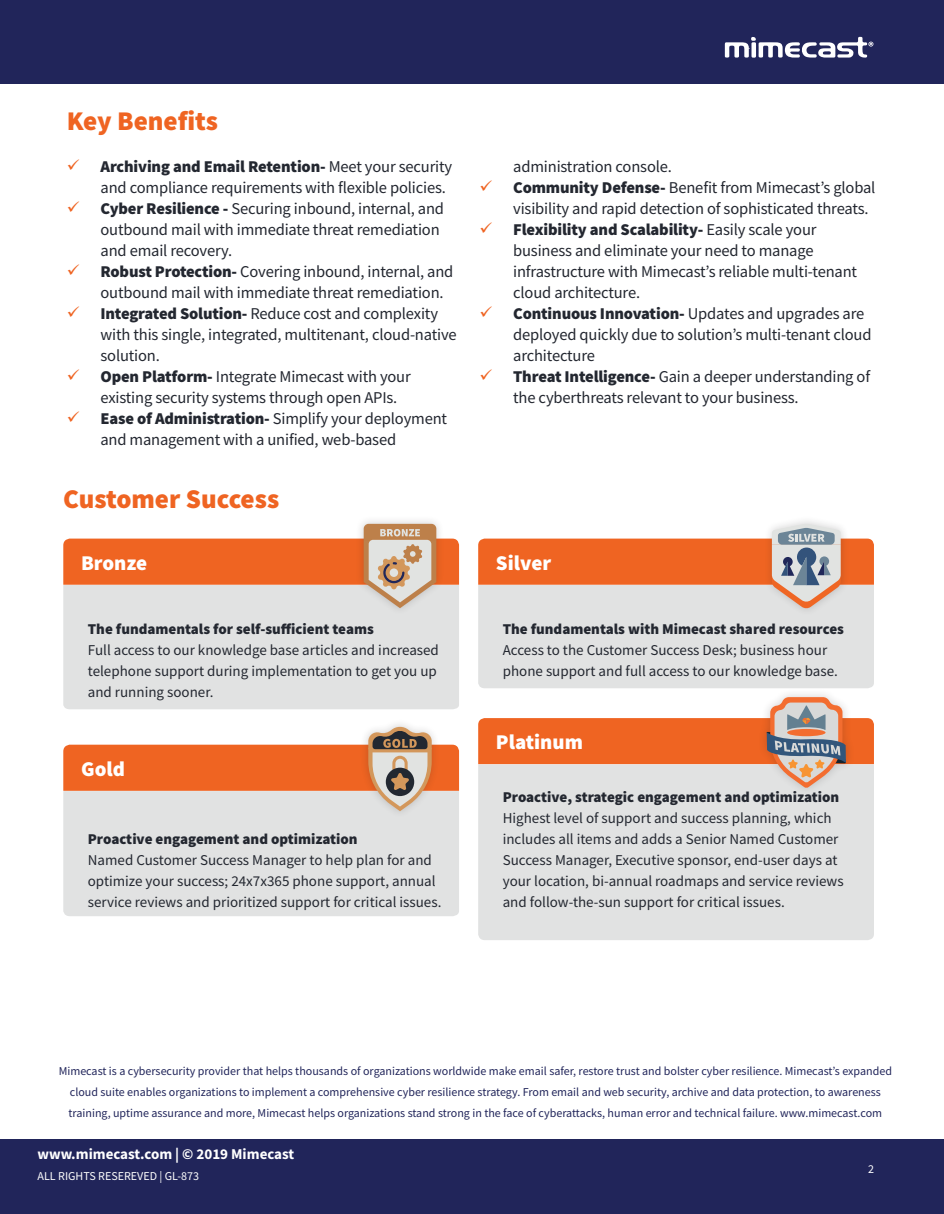
<style>
.page{position:relative;width:944px;height:1214px;background:#fff}
.page>*{position:absolute;margin:0;border:0;box-sizing:border-box;transform-origin:0 0}
.t1{font:900 27px "Source Sans Pro";color:#ef6422}
.t2{font:900 21px "Source Sans Pro";color:#fff}
.t3{font:16.5px/21px "Source Sans Pro";letter-spacing:-.01em;color:#232730}
.t4{font:15px/21px "Source Sans Pro";color:#232730}
.t5{font:900 15px "Source Sans Pro";color:#232730}
.t6{font:700 15px "Source Sans Pro";color:#fff}
.t7{font:12px/21px "Source Sans Pro";color:#21255a;text-align:center}
.t8{font:12px "Source Sans Pro";color:#fff}
.s1{font-weight:900}
</style>
<div class="page">
<div style="left:0;top:1139px;width:944px;height:75px;background:#21255a"></div>
<div style="left:0;top:0;width:944px;height:84px;background:#21255a"></div>
<svg style="left:724px;top:37px;width:149px;height:21px"></svg>
<div style="left:63px;top:608px;width:396px;height:101px;background:#e1e2e2"></div>
<div style="left:355px;top:515px;width:89px;height:101px;background:#231f20;opacity:.2"></div>
<svg style="left:63px;top:524px;width:396px;height:84px;background:#e8a584"></svg>
<div style="left:63px;top:811px;width:396px;height:105px;background:#e1e2e2"></div>
<div style="left:360px;top:718px;width:80px;height:101px;background:#231f20;opacity:.2"></div>
<svg style="left:63px;top:727px;width:396px;height:84px"></svg>
<div style="left:763px;top:516px;width:86px;height:100px;background:#231f20;opacity:.2"></div>
<svg style="left:478px;top:524px;width:396px;height:164px;background:#e3c3b4"></svg>
<div style="left:478px;top:787px;width:396px;height:153px;background:#e1e2e2"></div>
<div style="left:757px;top:688px;width:97px;height:108px;background:#231f20;opacity:.2"></div>
<svg style="left:478px;top:697px;width:396px;height:90px"></svg>
<h1 class="t1" style="left:67px;top:102px;width:153px">Key Benefits</h1>
<p class="t3" style="left:100px;top:156px;width:358px"><span class="s1">Archiving and Email Retention-</span> Meet your security and compliance requirements with flexible policies.<br><span class="s1">Cyber Resilience -</span> Securing inbound, internal, and outbound mail with immediate threat remediation and email recovery.<br><span class="s1">Robust Protection-</span> Covering inbound, internal, and outbound mail with immediate threat remediation.<br><span class="s1">Integrated Solution-</span> Reduce cost and complexity with this single, integrated, multitenant, cloud-native solution.<br><span class="s1">Open Platform-</span> Integrate Mimecast with your existing security systems through open APIs.<br><span class="s1">Ease of Administration-</span> Simplify your deployment and management with a unified, web-based</p>
<p class="t3" style="left:513px;top:156px;width:364px">administration console.<br><span class="s1">Community Defense-</span> Benefit from Mimecast’s global visibility and rapid detection of sophisticated threats.<br><span class="s1">Flexibility and Scalability-</span> Easily scale your business and eliminate your need to manage infrastructure with Mimecast’s reliable multi-tenant cloud architecture.<br><span class="s1">Continuous Innovation-</span> Updates and upgrades are deployed quickly due to solution’s multi-tenant cloud architecture<br><span class="s1">Threat Intelligence-</span> Gain a deeper understanding of the cyberthreats relevant to your business.</p>
<h1 class="t1" style="left:63px;top:480px;width:217px">Customer Success</h1>
<p class="t2" style="left:81px;top:548px;width:68px">Bronze</p>
<p class="t5" style="left:88px;top:618px;width:287px">The fundamentals for self-sufficient teams</p>
<p class="t4" style="left:88px;top:639px;width:352px">Full access to our knowledge base articles and increased telephone support during implementation to get you up and running sooner.</p>
<p class="t2" style="left:81px;top:754px;width:45px">Gold</p>
<p class="t5" style="left:88px;top:828px;width:271px">Proactive engagement and optimization</p>
<p class="t4" style="left:88px;top:849px;width:355px">Named Customer Success Manager to help plan for and optimize your success; 24x7x365 phone support, annual service reviews and prioritized support for critical issues.</p>
<p class="t2" style="left:496px;top:548px;width:57px">Silver</p>
<p class="t5" style="left:502px;top:618px;width:343px">The fundamentals with Mimecast shared resources</p>
<p class="t4" style="left:502px;top:639px;width:337px">Access to the Customer Success Desk; business hour phone support and full access to our knowledge base.</p>
<p class="t2" style="left:496px;top:728px;width:88px">Platinum</p>
<p class="t5" style="left:502px;top:786px;width:338px">Proactive, strategic engagement and optimization</p>
<p class="t4" style="left:502px;top:807px;width:342px">Highest level of support and success planning, which includes all items and adds a Senior Named Customer Success Manager, Executive sponsor, end-user days at your location, bi-annual roadmaps and service reviews and follow-the-sun support for critical issues.</p>
<p class="t7" style="left:59px;top:1060px;width:834px">Mimecast is a cybersecurity provider that helps thousands of organizations worldwide make email safer, restore trust and bolster cyber resilience. Mimecast’s expanded cloud suite enables organizations to implement a comprehensive cyber resilience strategy. From email and web security, archive and data protection, to awareness training, uptime assurance and more, Mimecast helps organizations stand strong in the face of cyberattacks, human error and technical failure. www.mimecast.com</p>
<p class="t6" style="left:38px;top:1144px;width:258px">www.mimecast.com | © 2019 Mimecast</p>
<p class="t8" style="left:38px;top:1168px;width:163px">ALL RIGHTS RESEREVED | GL-873</p>
<p class="t8" style="left:868px;top:1161px;width:7px">2</p>
</div>
